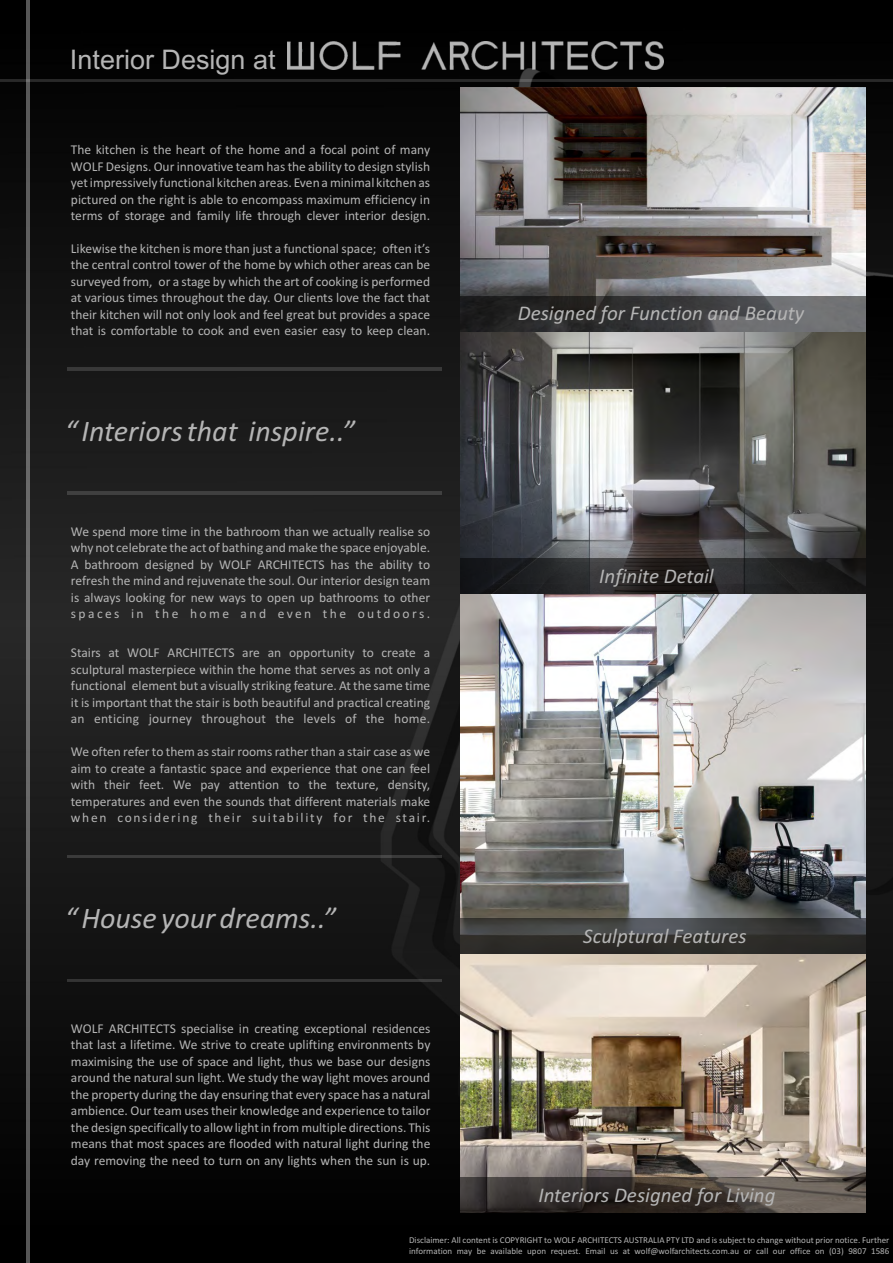
<style>
.page{position:relative;width:893px;height:1263px;background:#fff}
.page>*{position:absolute;margin:0;border:0;box-sizing:border-box;transform-origin:0 0}
.t1{font:italic 30px "Calibri";color:#b5b5b5}
.t2{font:27px "Arial";color:#b5b5b5}
.t3{font:italic 21px "Calibri";color:#b5b5b5}
.t4{font:13.5px/16.5px "Calibri";color:#b5b5b5;text-align:justify}
.t5{font:9px/10.9px "Calibri";color:#b5b5b5}
</style>
<div class="page">
<img style="left:0;top:0;width:893px;height:1263px">
<hr style="left:0;top:79px;width:893px;height:2px;background:#272727">
<img style="left:26px;top:0;width:4px;height:1263px">
<img style="left:288px;top:42px;width:375px;height:28px">
<img style="left:460px;top:332px;width:406px;height:845px">
<img style="left:460px;top:88px;width:406px;height:208px">
<img style="left:68px;top:492px;width:373px;height:2px">
<img style="left:68px;top:368px;width:373px;height:2px">
<img style="left:68px;top:979px;width:373px;height:2px">
<img style="left:68px;top:855px;width:373px;height:2px">
<div style="left:460px;top:296px;width:406px;height:36px;background:#000;opacity:.5"></div>
<div style="left:460px;top:558px;width:406px;height:36px;background:#000;opacity:.5"></div>
<div style="left:460px;top:918px;width:406px;height:36px;background:#000;opacity:.5"></div>
<div style="left:460px;top:1177px;width:406px;height:36px;background:#000;opacity:.5"></div>
<h2 class="t2" style="left:70px;top:49px;width:207px">Interior Design at</h2>
<p class="t4" style="left:71px;top:142px;width:361px">The kitchen is the heart of the home and a focal point of many WOLF Designs. Our innovative team has the ability to design stylish yet impressively functional kitchen areas. Even a minimal kitchen as pictured on the right is able to encompass maximum efficiency in terms of storage and family life through clever interior design.</p>
<p class="t4" style="left:71px;top:241px;width:361px">Likewise the kitchen is more than just a functional space; often it’s the central control tower of the home by which other areas can be surveyed from, or a stage by which the art of cooking is performed at various times throughout the day. Our clients love the fact that their kitchen will not only look and feel great but provides a space that is comfortable to cook and even easier easy to keep clean.</p>
<h1 class="t1" style="left:65px;top:418px;width:292px">“ Interiors that inspire..”</h1>
<p class="t4" style="left:71px;top:524px;width:361px">We spend more time in the bathroom than we actually realise so why not celebrate the act of bathing and make the space enjoyable.<br>A bathroom designed by WOLF ARCHITECTS has the ability to refresh the mind and rejuvenate the soul. Our interior design team is always looking for new ways to open up bathrooms to other spaces in the home and even the outdoors.</p>
<p class="t4" style="left:71px;top:645px;width:361px">Stairs at WOLF ARCHITECTS are an opportunity to create a sculptural masterpiece within the home that serves as not only a functional element but a visually striking feature. At the same time it is important that the stair is both beautiful and practical creating an enticing journey throughout the levels of the home.</p>
<p class="t4" style="left:71px;top:744px;width:361px">We often refer to them as stair rooms rather than a stair case as we aim to create a fantastic space and experience that one can feel with their feet. We pay attention to the texture, density, temperatures and even the sounds that different materials make when considering their suitability for the stair.</p>
<h1 class="t1" style="left:65px;top:906px;width:273px">“ House your dreams..”</h1>
<p class="t4" style="left:71px;top:1021px;width:361px">WOLF ARCHITECTS specialise in creating exceptional residences that last a lifetime. We strive to create uplifting environments by maximising the use of space and light, thus we base our designs around the natural sun light. We study the way light moves around the property during the day ensuring that every space has a natural ambience. Our team uses their knowledge and experience to tailor the design specifically to allow light in from multiple directions. This means that most spaces are flooded with natural light during the day removing the need to turn on any lights when the sun is up.</p>
<h3 class="t3" style="left:518px;top:305px;width:288px">Designed for Function and Beauty</h3>
<h3 class="t3" style="left:599px;top:567px;width:116px">Infinite Detail</h3>
<h3 class="t3" style="left:583px;top:927px;width:165px">Sculptural Features</h3>
<h3 class="t3" style="left:538px;top:1186px;width:239px">Interiors Designed for Living</h3>
<p class="t5" style="left:409px;top:1235px;width:482px">Disclaimer: All content is COPYRIGHT to WOLF ARCHITECTS AUSTRALIA PTY LTD and is subject to change without prior notice. Further information may be available upon request. Email us at wolf@wolfarchitects.com.au or call our office on (03) 9807 1586</p>
</div>
